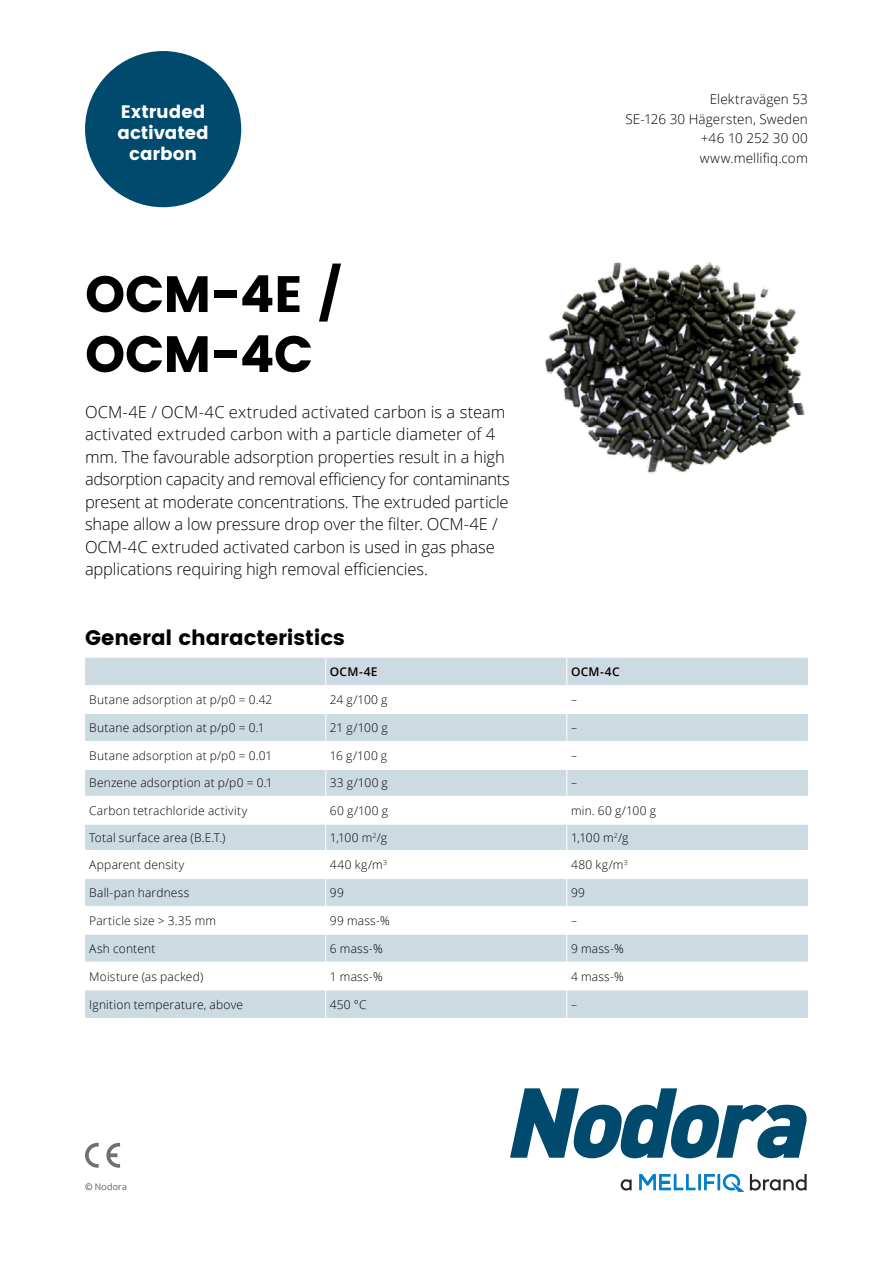
<style>
.page{position:relative;width:893px;height:1263px;background:#fff}
.page>*{position:absolute;margin:0;border:0;box-sizing:border-box;transform-origin:0 0}
.t1{font:51px/60px "Poppins";letter-spacing:-.01em;color:#000}
.t2{font:21px "Poppins";letter-spacing:-.005em;color:#000}
.t3{font:18px/21px "Poppins";letter-spacing:-.005em;color:#fff;text-align:center}
.t4{font:300 16.5px/22.5px "Open Sans";letter-spacing:-.01em;color:#000}
.t5{font:300 13.5px/19.5px "Open Sans";letter-spacing:.01em;color:#000;text-align:right}
.t6{font:300 12px "Open Sans";letter-spacing:.015em;color:#000}
.t7{font:600 12px "Open Sans";letter-spacing:.02em;color:#000}
.t8{font:300 9px "Open Sans";letter-spacing:.025em;color:#706f6f}
</style>
<div class="page">
<div style="left:85px;top:51px;width:156px;height:156px;background:#004a6d;border-radius:50%"></div>
<svg style="left:510px;top:1088px;width:297px;height:70px"></svg>
<svg style="left:621px;top:1174px;width:186px;height:18px"></svg>
<svg style="left:85px;top:1143px;width:14px;height:25px"></svg>
<svg style="left:106px;top:1143px;width:14px;height:25px"></svg>
<div style="left:85px;top:658px;width:723px;height:27px;background:#ccdbe2"></div>
<div style="left:85px;top:714px;width:723px;height:27px;background:#ccdbe2"></div>
<svg style="left:85px;top:770px;width:723px;height:248px;fill:#ccdbe2"></svg>
<hr style="left:85px;top:796px;width:241px;height:1px;background:#fff">
<hr style="left:326px;top:796px;width:241px;height:1px;background:#fff">
<hr style="left:567px;top:796px;width:241px;height:1px;background:#fff">
<hr style="left:85px;top:824px;width:241px;height:1px;background:#fff">
<hr style="left:326px;top:824px;width:241px;height:1px;background:#fff">
<hr style="left:567px;top:824px;width:241px;height:1px;background:#fff">
<hr style="left:85px;top:850px;width:241px;height:1px;background:#fff">
<hr style="left:326px;top:850px;width:241px;height:1px;background:#fff">
<hr style="left:567px;top:850px;width:241px;height:1px;background:#fff">
<hr style="left:85px;top:878px;width:241px;height:1px;background:#fff">
<hr style="left:326px;top:878px;width:241px;height:1px;background:#fff">
<hr style="left:567px;top:878px;width:241px;height:1px;background:#fff">
<hr style="left:85px;top:906px;width:241px;height:1px;background:#fff">
<hr style="left:326px;top:906px;width:241px;height:1px;background:#fff">
<hr style="left:567px;top:906px;width:241px;height:1px;background:#fff">
<hr style="left:85px;top:934px;width:241px;height:1px;background:#fff">
<hr style="left:326px;top:934px;width:241px;height:1px;background:#fff">
<hr style="left:567px;top:934px;width:241px;height:1px;background:#fff">
<hr style="left:85px;top:962px;width:241px;height:1px;background:#fff">
<hr style="left:326px;top:962px;width:241px;height:1px;background:#fff">
<hr style="left:567px;top:962px;width:241px;height:1px;background:#fff">
<hr style="left:85px;top:990px;width:241px;height:1px;background:#fff">
<hr style="left:326px;top:990px;width:241px;height:1px;background:#fff">
<svg style="left:325px;top:658px;width:1px;height:360px"></svg>
<hr style="left:567px;top:990px;width:241px;height:1px;background:#fff">
<svg style="left:567px;top:658px;width:1px;height:360px"></svg>
<img style="left:544px;top:262px;width:261px;height:212px">
<h3 class="t3" style="left:118px;top:101px;width:93px">Extruded activated carbon</h3>
<h1 class="t1" style="left:85px;top:264px;width:258px">OCM-4E /<br>OCM-4C</h1>
<p class="t4" style="left:85px;top:400px;width:426px">OCM-4E / OCM-4C extruded activated carbon is a steam activated extruded carbon with a particle diameter of 4 mm. The favourable adsorption properties result in a high adsorption capacity and removal efficiency for contaminants present at moderate concentrations. The extruded particle shape allow a low pressure drop over the filter. OCM-4E / OCM-4C extruded activated carbon is used in gas phase applications requiring high removal efficiencies.</p>
<p class="t5" style="left:626px;top:89px;width:184px">Elektravägen 53<br>SE-126 30 Hägersten, Sweden +46 10 252 30 00 www.mellifiq.com</p>
<h2 class="t2" style="left:85px;top:625px;width:261px">General characteristics</h2>
<p class="t7" style="left:330px;top:664px;width:49px">OCM-4E</p>
<p class="t7" style="left:571px;top:664px;width:50px">OCM-4C</p>
<p class="t6" style="left:89px;top:692px;width:185px">Butane adsorption at p/p0 = 0.42</p>
<p class="t6" style="left:330px;top:692px;width:59px">24 g/100 g</p>
<p class="t6" style="left:571px;top:692px;width:7px">–</p>
<p class="t6" style="left:89px;top:719px;width:177px">Butane adsorption at p/p0 = 0.1</p>
<p class="t6" style="left:330px;top:719px;width:59px">21 g/100 g</p>
<p class="t6" style="left:571px;top:719px;width:7px">–</p>
<p class="t6" style="left:89px;top:747px;width:185px">Butane adsorption at p/p0 = 0.01</p>
<p class="t6" style="left:330px;top:747px;width:59px">16 g/100 g</p>
<p class="t6" style="left:571px;top:747px;width:7px">–</p>
<p class="t6" style="left:89px;top:775px;width:185px">Benzene adsorption at p/p0 = 0.1</p>
<p class="t6" style="left:330px;top:775px;width:59px">33 g/100 g</p>
<p class="t6" style="left:571px;top:775px;width:7px">–</p>
<p class="t6" style="left:89px;top:802px;width:160px">Carbon tetrachloride activity</p>
<p class="t6" style="left:330px;top:802px;width:60px">60 g/100 g</p>
<p class="t6" style="left:571px;top:802px;width:86px">min. 60 g/100 g</p>
<p class="t6" style="left:89px;top:829px;width:138px">Total surface area (B.E.T.)</p>
<p class="t6" style="left:330px;top:829px;width:59px">1,100 m<sup>2</sup>/g</p>
<p class="t6" style="left:571px;top:829px;width:59px">1,100 m<sup>2</sup>/g</p>
<p class="t6" style="left:89px;top:856px;width:97px">Apparent density</p>
<p class="t6" style="left:330px;top:856px;width:59px">440 kg/m<sup>3</sup></p>
<p class="t6" style="left:571px;top:856px;width:58px">480 kg/m<sup>3</sup></p>
<p class="t6" style="left:89px;top:884px;width:101px">Ball-pan hardness</p>
<p class="t6" style="left:330px;top:884px;width:15px">99</p>
<p class="t6" style="left:571px;top:884px;width:15px">99</p>
<p class="t6" style="left:89px;top:912px;width:128px">Particle size &gt; 3.35 mm</p>
<p class="t6" style="left:330px;top:912px;width:61px">99 mass-%</p>
<p class="t6" style="left:571px;top:912px;width:7px">–</p>
<p class="t6" style="left:89px;top:940px;width:68px">Ash content</p>
<p class="t6" style="left:330px;top:940px;width:54px">6 mass-%</p>
<p class="t6" style="left:571px;top:940px;width:54px">9 mass-%</p>
<p class="t6" style="left:89px;top:968px;width:116px">Moisture (as packed)</p>
<p class="t6" style="left:330px;top:968px;width:54px">1 mass-%</p>
<p class="t6" style="left:571px;top:968px;width:54px">4 mass-%</p>
<p class="t6" style="left:89px;top:996px;width:155px">Ignition temperature, above</p>
<p class="t6" style="left:330px;top:996px;width:38px">450 °C</p>
<p class="t6" style="left:571px;top:996px;width:7px">–</p>
<p class="t8" style="left:85px;top:1181px;width:43px">© Nodora</p>
</div>
